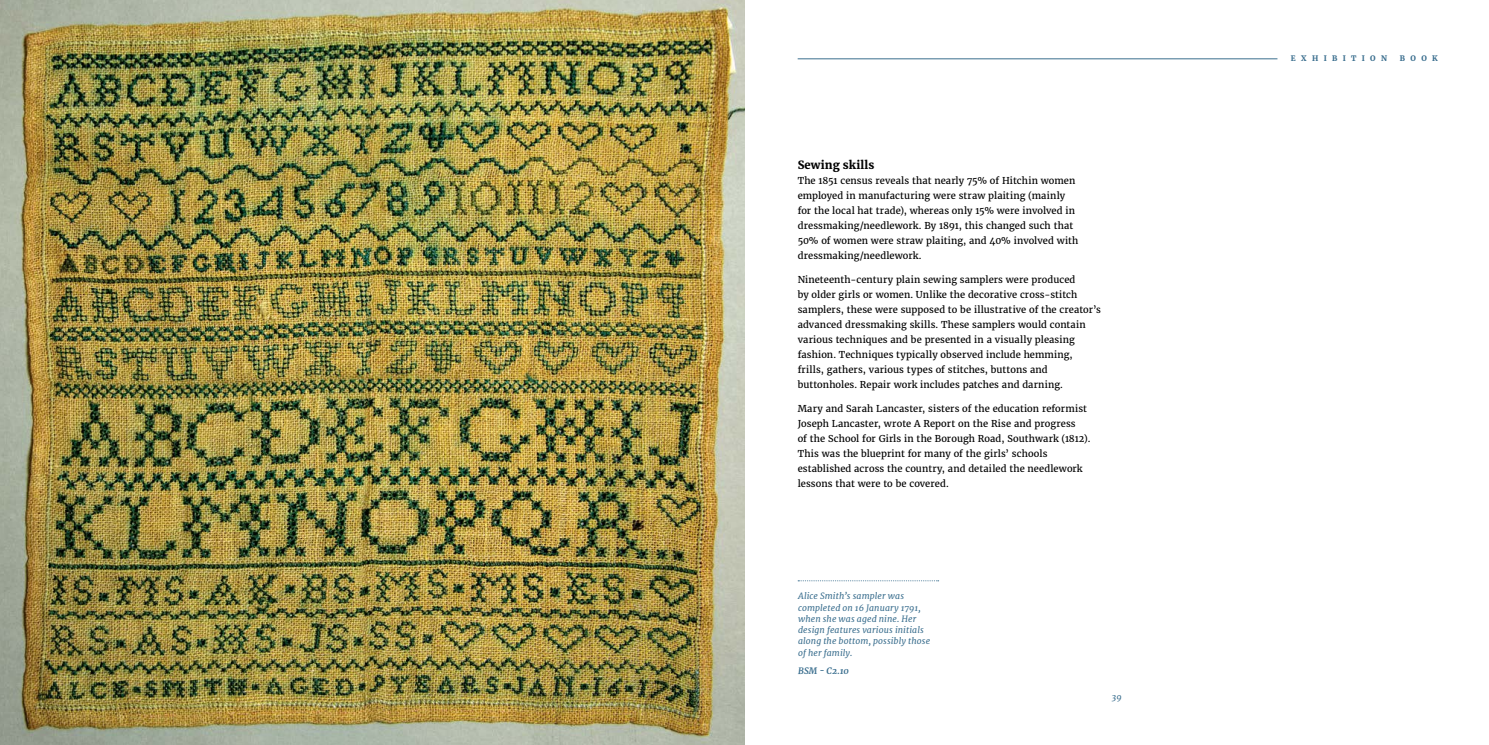
<style>
.page{position:relative;width:1489px;height:745px;background:#fff}
.page>*{position:absolute;margin:0;border:0;box-sizing:border-box;transform-origin:0 0}
.t1{font:700 11.25px "Merriweather";letter-spacing:.01em;color:#000}
.t2{font:9.38px/15px "Merriweather";letter-spacing:.01em;color:#000}
.t3{font:italic 8.75px/11.2px "Merriweather";letter-spacing:.01em;color:#3a6e8e}
.t4{font:italic 700 8.75px "Merriweather";letter-spacing:.015em;color:#3a6e8e}
.t5{font:700 7.5px "Merriweather";letter-spacing:.715em;color:#3a6e8e}
</style>
<div class="page">
<svg style="left:798px;top:580px;width:140px;height:1px"></svg>
<img style="left:0;top:0;width:744px;height:744px">
<hr style="left:797px;top:59px;width:480px;height:1px;background:#3a6e8e">
<p class="t1" style="left:797px;top:158px;width:78px">Sewing skills</p>
<p class="t2" style="left:797px;top:173px;width:282px">The 1851 census reveals that nearly 75% of Hitchin women employed in manufacturing were straw plaiting (mainly for the local hat trade), whereas only 15% were involved in dressmaking/needlework. By 1891, this changed such that 50% of women were straw plaiting, and 40% involved with dressmaking/needlework.</p>
<p class="t2" style="left:797px;top:272px;width:305px">Nineteenth-century plain sewing samplers were produced<br>by older girls or women. Unlike the decorative cross-stitch samplers, these were supposed to be illustrative of the creator’s advanced dressmaking skills. These samplers would contain various techniques and be presented in a visually pleasing fashion. Techniques typically observed include hemming, frills, gathers, various types of stitches, buttons and buttonholes. Repair work includes patches and darning.</p>
<p class="t2" style="left:797px;top:401px;width:294px">Mary and Sarah Lancaster, sisters of the education reformist Joseph Lancaster, wrote A Report on the Rise and progress<br>of the School for Girls in the Borough Road, Southwark (1812).<br>This was the blueprint for many of the girls’ schools established across the country, and detailed the needlework lessons that were to be covered.</p>
<p class="t3" style="left:798px;top:590px;width:133px">Alice Smith’s sampler was completed on 16 January 1791, when she was aged nine. Her design features various initials along the bottom, possibly those of her family.</p>
<p class="t4" style="left:798px;top:665px;width:52px">BSM - C2.10</p>
<p class="t3" style="left:1111px;top:691px;width:11px">39</p>
<p class="t5" style="left:1290px;top:53px;width:98px">EXHIBITION</p>
<p class="t5" style="left:1399px;top:53px;width:39px">BOOK</p>
</div>
